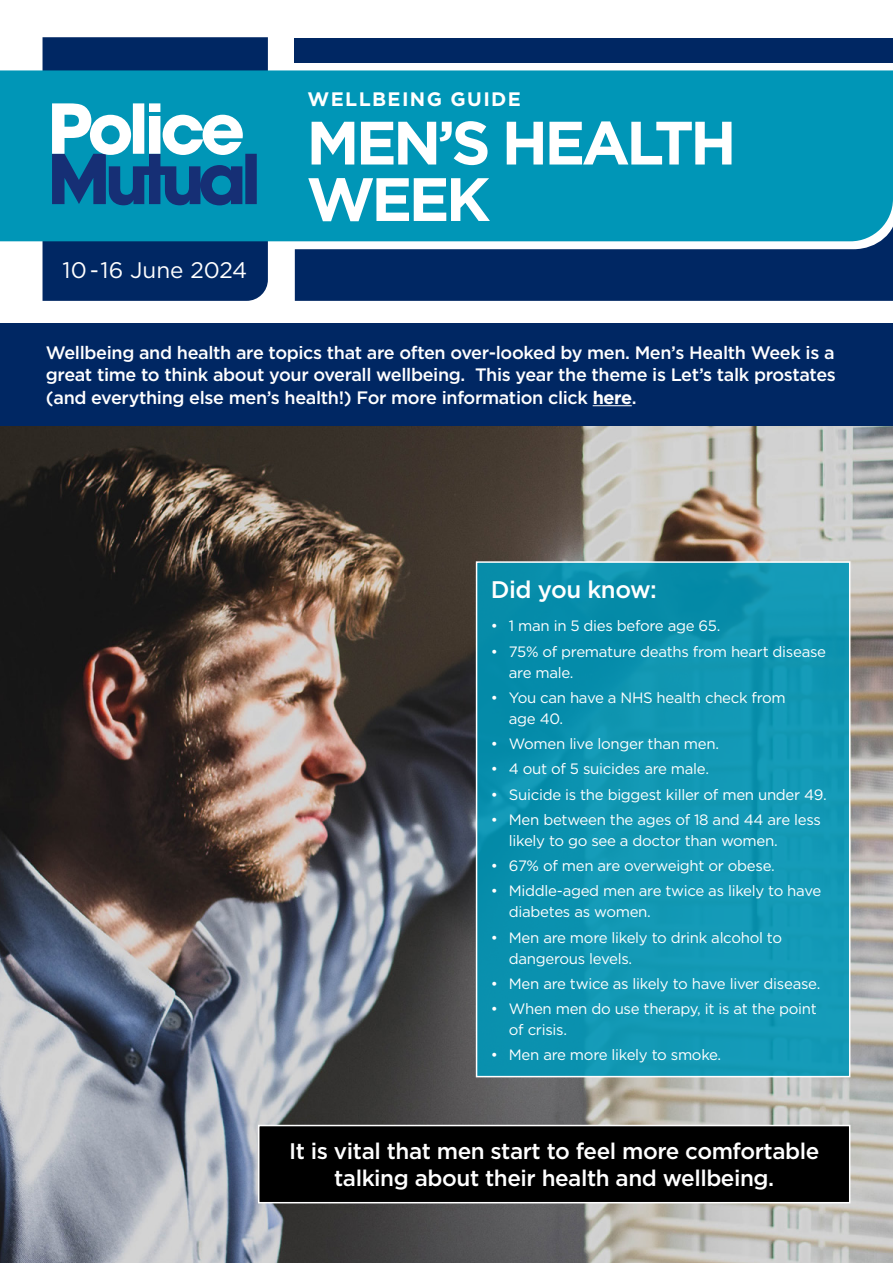
<style>
.page{position:relative;width:893px;height:1263px;background:#fff}
.page>*{position:absolute;margin:0;border:0;box-sizing:border-box;transform-origin:0 0}
.t1{font:700 61.05px/56.4px "Gotham";letter-spacing:-.06em;color:#fff}
.t2{font:500 24px "Gotham";letter-spacing:-.02em;color:#fff}
.t3{font:500 22.5px/27px "Gotham";letter-spacing:-.02em;color:#fff;text-align:center}
.t4{font:22.5px "Gotham";color:#fff}
.t5{font:700 19.5px "Gotham";letter-spacing:.07em;color:#fff}
.t6{font:500 18px/22.5px "Gotham";letter-spacing:-.02em;color:#fff;text-align:justify}
.t7{font:15px/21px "Gotham";letter-spacing:-.02em;color:#fff}
.s1{font-weight:700}
</style>
<div class="page">
<img style="left:0;top:425px;width:893px;height:838px">
<div style="left:0;top:323px;width:893px;height:102px;background:#002763"></div>
<hr style="left:593px;top:405px;width:39px;height:1px;background:#fff">
<div style="left:477px;top:562px;width:373px;height:514px;background:#0c92af"></div>
<div style="left:476px;top:561px;width:374px;height:516px;border:2px solid #fff"></div>
<div style="left:259px;top:1125px;width:591px;height:78px;background:#000"></div>
<div style="left:258px;top:1125px;width:592px;height:78px;border:2px solid #fff"></div>
<div style="left:43px;top:37px;width:225px;height:264px;background:#002763"></div>
<div style="left:0;top:70px;width:893px;height:171px;background:#0096b7"></div>
<svg style="left:295px;top:200px;width:598px;height:101px;background:#146591"></svg>
<svg style="left:52px;top:103px;width:205px;height:102px"></svg>
<div style="left:295px;top:38px;width:598px;height:25px;background:#002763"></div>
<h3 class="t5" style="left:308px;top:86px;width:215px">WELLBEING GUIDE</h3>
<h3 class="t4" style="left:63px;top:256px;width:186px">10-16 June 2024</h3>
<h1 class="t1" style="left:306px;top:114px;width:432px">MEN’S HEALTH<br>WEEK</h1>
<p class="t6" style="left:46px;top:341px;width:791px">Wellbeing and health are topics that are often over-looked by men. Men’s Health Week is a great time to think about your overall wellbeing. This year the theme is Let’s talk prostates (and everything else men’s health!) For more information click <span class="s1">here</span>.</p>
<h2 class="t2" style="left:491px;top:573px;width:167px">Did you know:</h2>
<p class="t7" style="left:491px;top:615px;width:231px">• 1 man in 5 dies before age 65.</p>
<p class="t7" style="left:509px;top:640px;width:319px;text-indent:-18px">• 75% of premature deaths from heart disease are male.</p>
<p class="t7" style="left:509px;top:687px;width:278px;text-indent:-18px">• You can have a NHS health check from age 40.</p>
<p class="t7" style="left:491px;top:733px;width:230px">• Women live longer than men.</p>
<p class="t7" style="left:491px;top:758px;width:220px">• 4 out of 5 suicides are male.</p>
<p class="t7" style="left:491px;top:783px;width:337px">• Suicide is the biggest killer of men under 49.</p>
<p class="t7" style="left:509px;top:809px;width:313px;text-indent:-18px">• Men between the ages of 18 and 44 are less likely to go see a doctor than women.</p>
<p class="t7" style="left:491px;top:855px;width:285px">• 67% of men are overweight or obese.</p>
<p class="t7" style="left:509px;top:880px;width:314px;text-indent:-18px">• Middle-aged men are twice as likely to have diabetes as women.</p>
<p class="t7" style="left:509px;top:926px;width:275px;text-indent:-18px">• Men are more likely to drink alcohol to dangerous levels.</p>
<p class="t7" style="left:491px;top:973px;width:331px">• Men are twice as likely to have liver disease.</p>
<p class="t7" style="left:509px;top:998px;width:309px;text-indent:-18px">• When men do use therapy, it is at the point of crisis.</p>
<p class="t7" style="left:491px;top:1044px;width:232px">• Men are more likely to smoke.</p>
<h3 class="t3" style="left:289px;top:1137px;width:532px">It is vital that men start to feel more comfortable talking about their health and wellbeing.</h3>
</div>
